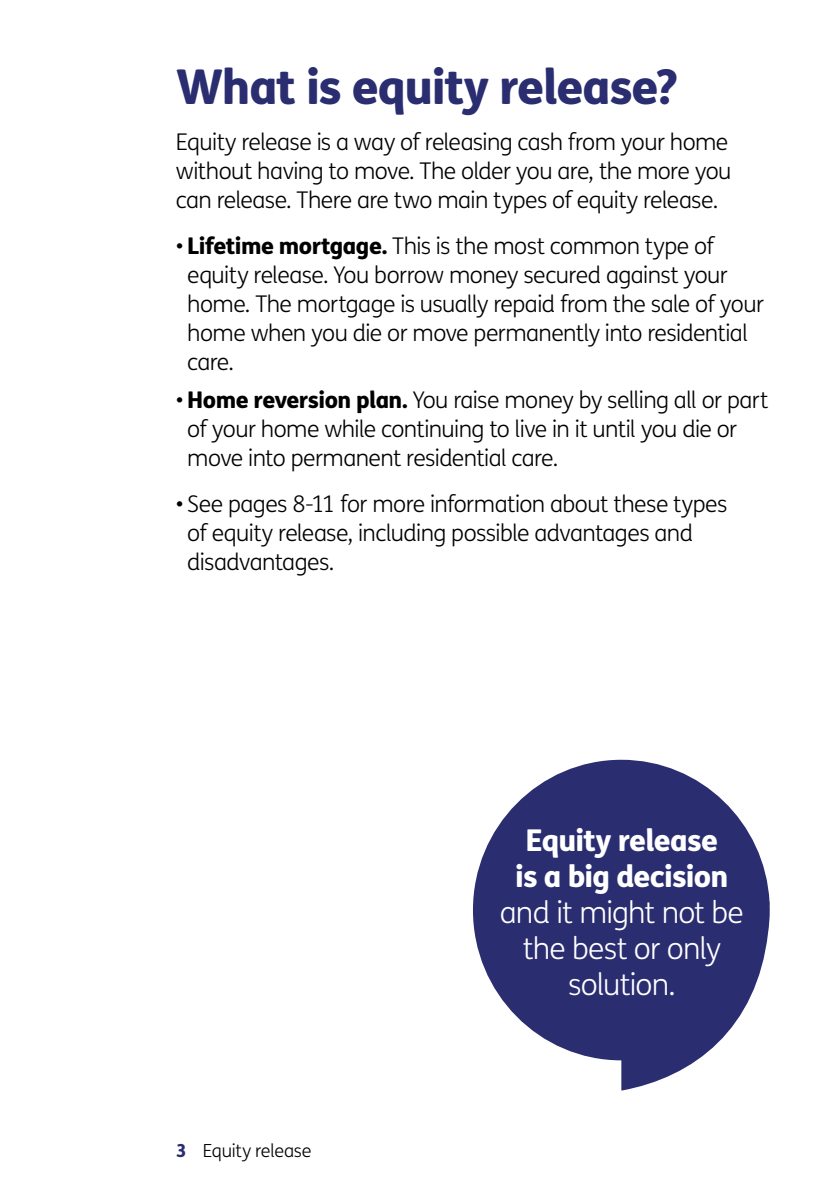
<style>
.page{position:relative;width:840px;height:1191px;background:#fff}
.page>*{position:absolute;margin:0;border:0;box-sizing:border-box;transform-origin:0 0}
.t1{font:800 48px "FS Me";letter-spacing:-.03em;color:#2a2d6f}
.t2{font:300 30px/36px "FS Me";letter-spacing:-.025em;color:#fff;text-align:center}
.t3{font:800 30px/36px "FS Me";letter-spacing:-.03em;color:#fff;text-align:center}
.t4{font:300 23px/29px "FS Me";letter-spacing:-.025em;color:#000}
.t5{font:300 18px "FS Me";letter-spacing:-.015em;color:#000}
.s1{font-weight:800}
.s2{font-weight:800;color:#2a2d6f}
</style>
<div class="page">
<svg style="left:473px;top:759px;width:296px;height:331px;fill:#2a2d6f"></svg>
<h1 class="t1" style="left:176px;top:57px;width:503px">What is equity release?</h1>
<p class="t4" style="left:176px;top:128px;width:557px">Equity release is a way of releasing cash from your home without having to move. The older you are, the more you can release. There are two main types of equity release.</p>
<p class="t4" style="left:187px;top:232px;width:578px;text-indent:-11px">• <span class="s1">Lifetime mortgage.</span> This is the most common type of equity release. You borrow money secured against your home. The mortgage is usually repaid from the sale of your home when you die or move permanently into residential care.</p>
<p class="t4" style="left:187px;top:386px;width:582px;text-indent:-11px">• <span class="s1">Home reversion plan.</span> You raise money by selling all or part of your home while continuing to live in it until you die or move into permanent residential care.</p>
<p class="t4" style="left:187px;top:490px;width:541px;text-indent:-11px">• See pages 8-11 for more information about these types of equity release, including possible advantages and disadvantages.</p>
<p class="t5" style="left:176px;top:1140px;width:137px"><span class="s2">3</span> Equity release</p>
<h2 class="t3" style="left:515px;top:822px;width:215px">Equity release is a big decision</h2>
<h2 class="t2" style="left:499px;top:895px;width:245px">and it might not be the best or only solution.</h2>
</div>
